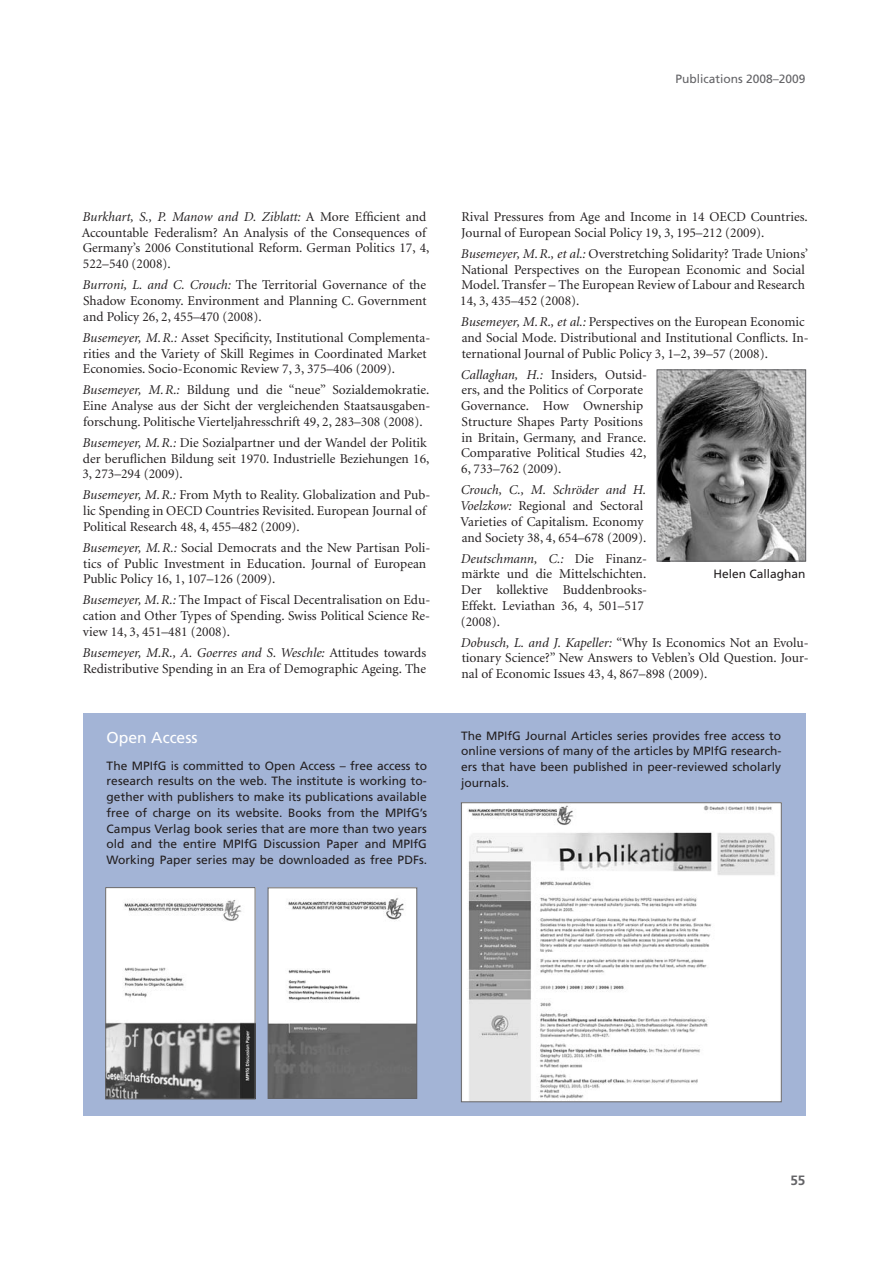
<style>
.page{position:relative;width:888px;height:1275px;background:#fff}
.page>*{position:absolute;margin:0;border:0;box-sizing:border-box;transform-origin:0 0}
.t1{font:15.75px "Frutiger";color:#fff}
.t2{font:13.5px/15.8px "Minion";color:#231f20}
.t3{font:700 13.5px "Frutiger";color:#636366}
.t4{font:12px/15.8px "Frutiger";color:#231f20;text-align:justify}
.t5{font:12px "Frutiger";color:#636366}
.s1{font-style:italic}
</style>
<div class="page">
<div style="left:83px;top:713px;width:722px;height:403px;background:#a3b4d6"></div>
<img style="left:463px;top:804px;width:317px;height:296px">
<div style="left:461px;top:802px;width:321px;height:300px;border:1px solid #636366"></div>
<img style="left:107px;top:889px;width:146px;height:208px">
<div style="left:105px;top:887px;width:150px;height:212px;border:1px solid #636366"></div>
<img style="left:659px;top:371px;width:145px;height:188px">
<div style="left:657px;top:369px;width:149px;height:192px;border:1px solid #636366"></div>
<img style="left:270px;top:889px;width:145px;height:208px">
<div style="left:268px;top:887px;width:149px;height:212px;border:1px solid #636366"></div>
<p class="t5" style="left:675px;top:71px;width:132px">Publications 2008–2009</p>
<p class="t2" style="left:82px;top:209px;width:349px"><span class="s1">Burkhart, S., P. Manow and D. Ziblatt:</span> A More Efficient and Accountable Federalism? An Analysis of the Consequences of Germany’s 2006 Constitutional Reform. German Politics 17, 4, 522–540 (2008).</p>
<p class="t2" style="left:82px;top:278px;width:346px;text-align:justify"><span class="s1">Burroni, L. and C. Crouch:</span> The Territorial Governance of the Shadow Economy. Environment and Planning C. Government and Policy 26, 2, 455–470 (2008).</p>
<p class="t2" style="left:82px;top:330px;width:350px"><span class="s1">Busemeyer, M. R.:</span> Asset Specificity, Institutional Complementa&shy;rities and the Variety of Skill Regimes in Coordinated Market<br>Economies. Socio-Economic Review 7, 3, 375–406 (2009).</p>
<p class="t2" style="left:82px;top:383px;width:350px;text-align:justify"><span class="s1">Busemeyer, M. R.:</span> Bildung und die “neue” Sozialdemokratie.<br>Eine Analyse aus der Sicht der vergleichenden Staatsausgaben&shy;forschung. Politische Vierteljahresschrift 49, 2, 283–308 (2008).</p>
<p class="t2" style="left:82px;top:435px;width:349px"><span class="s1">Busemeyer, M. R.:</span> Die Sozialpartner und der Wandel der Politik der beruflichen Bildung seit 1970. Industrielle Beziehungen 16,<br>3, 273–294 (2009).</p>
<p class="t2" style="left:82px;top:488px;width:350px"><span class="s1">Busemeyer, M. R.:</span> From Myth to Reality. Globalization and Pub&shy;lic Spending in OECD Countries Revisited. European Journal of<br>Political Research 48, 4, 455–482 (2009).</p>
<p class="t2" style="left:82px;top:540px;width:350px"><span class="s1">Busemeyer, M. R.:</span> Social Democrats and the New Partisan Poli&shy;tics of Public Investment in Education. Journal of European<br>Public Policy 16, 1, 107–126 (2009).</p>
<p class="t2" style="left:82px;top:593px;width:350px;text-align:justify"><span class="s1">Busemeyer, M. R.:</span> The Impact of Fiscal Decentralisation on Edu&shy;cation and Other Types of Spending. Swiss Political Science Re&shy;view 14, 3, 451–481 (2008).</p>
<p class="t2" style="left:82px;top:645px;width:346px"><span class="s1">Busemeyer, M.R., A. Goerres and S. Weschle:</span> Attitudes towards<br>Redistributive Spending in an Era of Demographic Ageing. The</p>
<p class="t1" style="left:107px;top:729px;width:93px">Open Access</p>
<p class="t4" style="left:107px;top:758px;width:322px">The MPIfG is committed to Open Access – free access to research results on the web . The institute is working to&shy;gether with publishers to make its publications available free of charge on its website . Books from the MPIfG’s Campus Verlag book series that are more than two years old and the entire MPIfG Discussion Paper and MPIfG Working Paper series may be downloaded as free PDFs .</p>
<p class="t2" style="left:461px;top:209px;width:348px">Rival Pressures from Age and Income in 14 OECD Countries.<br>Journal of European Social Policy 19, 3, 195–212 (2009).</p>
<p class="t2" style="left:460px;top:246px;width:349px"><span class="s1">Busemeyer, M.R., et al.:</span> Overstretching Solidarity? Trade Unions’ National Perspectives on the European Economic and Social Model. Transfer – The European Review of Labour and Research 14, 3, 435–452 (2008).</p>
<p class="t2" style="left:461px;top:314px;width:350px"><span class="s1">Busemeyer, M.R., et al.:</span> Perspectives on the European Economic and Social Mode. Distributional and Institutional Conflicts. In&shy;ternational Journal of Public Policy 3, 1–2, 39–57 (2008).</p>
<p class="t2" style="left:460px;top:367px;width:188px"><span class="s1">Callaghan, H.:</span> Insiders, Outsid&shy;ers, and the Politics of Corporate<br>Governance. How Ownership<br>Structure Shapes Party Positions in Britain, Germany, and France.<br>Comparative Political Studies 42,<br>6, 733–762 (2009).</p>
<p class="t2" style="left:460px;top:482px;width:188px"><span class="s1">Crouch, C., M. Schröder and H.<br>Voelzkow:</span> Regional and Sectoral<br>Varieties of Capitalism. Economy and Society 38, 4, 654–678 (2009).</p>
<p class="t2" style="left:461px;top:551px;width:188px"><span class="s1">Deutschmann, C.:</span> Die Finanz&shy;märkte und die Mittelschichten.<br>Der kollektive Buddenbrooks-<br>Effekt. Leviathan 36, 4, 501–517 (2008).</p>
<p class="t2" style="left:461px;top:635px;width:350px;text-align:justify"><span class="s1">Dobusch, L. and J. Kapeller:</span> “Why Is Economics Not an Evolu&shy;tionary Science?” New Answers to Veblen’s Old Question. Jour&shy;nal of Economic Issues 43, 4, 867–898 (2009).</p>
<p class="t4" style="left:713px;top:566px;width:94px">Helen Callaghan</p>
<p class="t4" style="left:461px;top:727px;width:322px">The MPIfG Journal Articles series provides free access to online versions of many of the articles by MPIfG research&shy;ers that have been published in peer-reviewed scholarly journals .</p>
<p class="t3" style="left:790px;top:1173px;width:17px">55</p>
</div>
